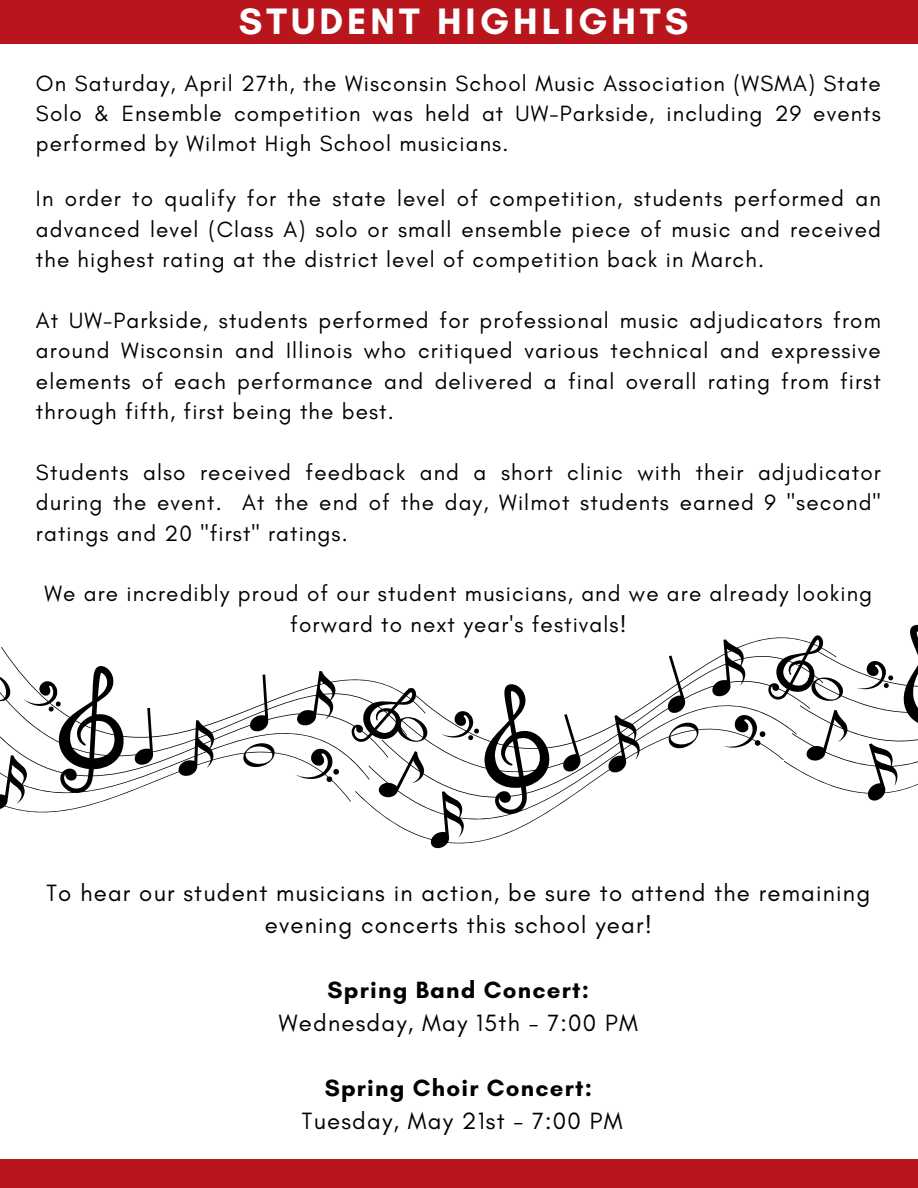
<style>
.page{position:relative;width:918px;height:1188px;background:#fff}
.page>*{position:absolute;margin:0;border:0;box-sizing:border-box;transform-origin:0 0}
.t1{font:700 37.5px "Glacial Indifference";letter-spacing:.105em;color:#fff}
.t2{font:24px/32.7px "Glacial Indifference";letter-spacing:.05em;color:#000;text-align:center}
.t3{font:700 24px "Glacial Indifference";letter-spacing:.05em;color:#000}
.t4{font:22.5px/30.3px "Glacial Indifference";letter-spacing:.05em;color:#000;text-align:justify}
</style>
<div class="page">
<div style="left:0;top:1160px;width:918px;height:28px;background:#b8161c"></div>
<div style="left:0;top:0;width:918px;height:44px;background:#b8161c"></div>
<svg style="left:0;top:647px;width:348px;height:166px"></svg>
<svg style="left:348px;top:637px;width:432px;height:212px"></svg>
<svg style="left:780px;top:624px;width:138px;height:177px"></svg>
<p class="t1" style="left:239px;top:-1px;width:451px">STUDENT HIGHLIGHTS</p>
<p class="t4" style="left:36px;top:68px;width:846px">On Saturday, April 27th, the Wisconsin School Music Association (WSMA) State Solo &amp; Ensemble competition was held at UW-Parkside, including 29 events performed by Wilmot High School musicians.</p>
<h1 class="t4" style="left:36px;top:183px;width:846px">In order to qualify for the state level of competition, students performed an advanced level (Class A) solo or small ensemble piece of music and received the highest rating at the district level of competition back in March.</h1>
<p class="t4" style="left:36px;top:305px;width:846px">At UW-Parkside, students performed for professional music adjudicators from around Wisconsin and Illinois who critiqued various technical and expressive elements of each performance and delivered a final overall rating from first through fifth, first being the best.</p>
<p class="t4" style="left:36px;top:457px;width:846px">Students also received feedback and a short clinic with their adjudicator during the event. At the end of the day, Wilmot students earned 9 "second" ratings and 20 "first" ratings.</p>
<p class="t4" style="left:45px;top:578px;width:829px;text-align:center">We are incredibly proud of our student musicians, and we are already looking forward to next year's festivals!</p>
<p class="t2" style="left:47px;top:876px;width:825px">To hear our student musicians in action, be sure to attend the remaining evening concerts this school year!</p>
<p class="t3" style="left:328px;top:976px;width:263px">Spring Band Concert:</p>
<p class="t2" style="left:279px;top:1006px;width:360px">Wednesday, May 15th - 7:00 PM</p>
<p class="t3" style="left:325px;top:1074px;width:269px">Spring Choir Concert:</p>
<p class="t2" style="left:302px;top:1104px;width:322px">Tuesday, May 21st - 7:00 PM</p>
</div>
